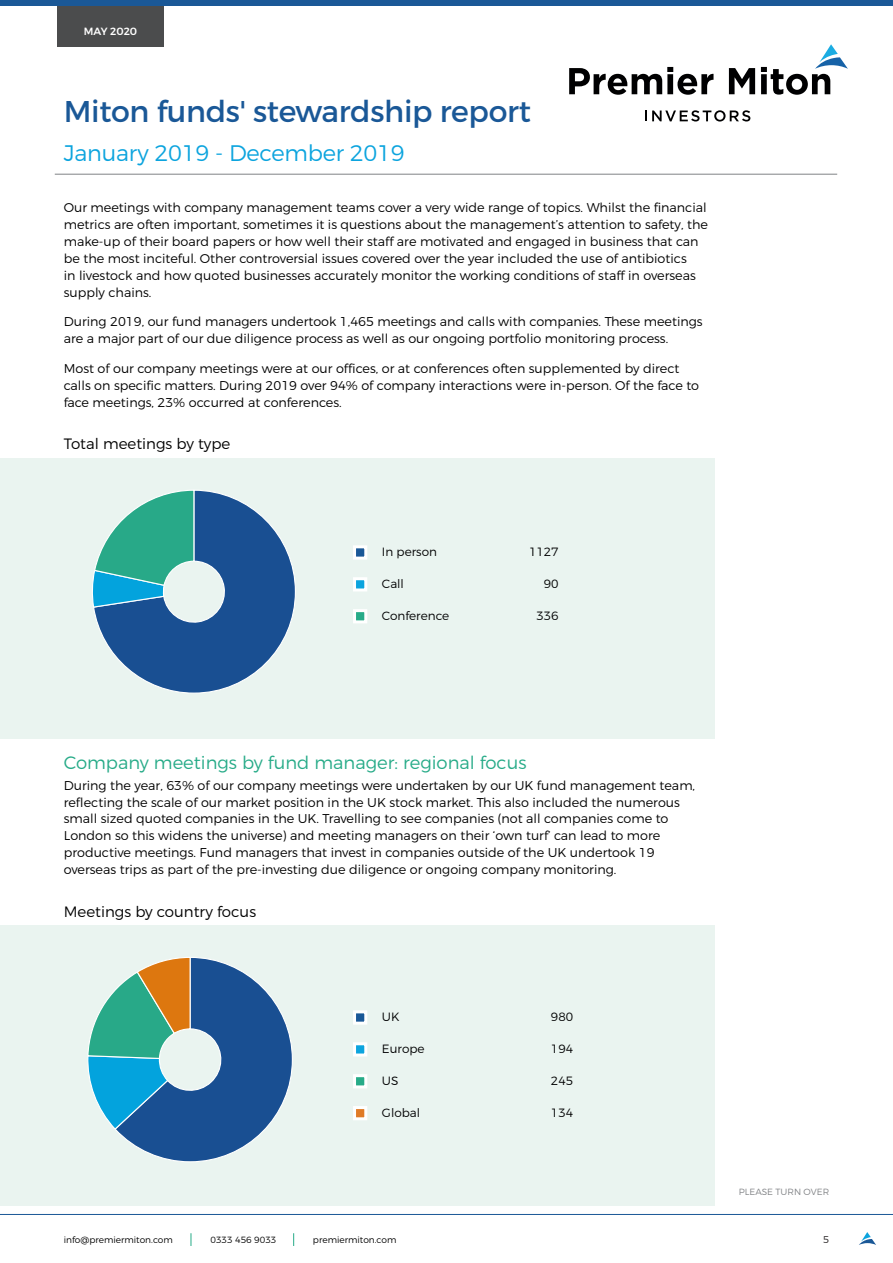
<style>
.page{position:relative;width:893px;height:1263px;background:#fff}
.page>*{position:absolute;margin:0;border:0;box-sizing:border-box;transform-origin:0 0}
.t1{font:30px "Montserrat";letter-spacing:-.01em;color:#1a5897}
.t2{font:300 22.5px "Montserrat";letter-spacing:-.01em;color:#0ca4de}
.t3{font:300 18px "Montserrat";color:#27ab88}
.Body_Bold_A4_Legal{font:300 15px "Montserrat";color:#000001}
.Body_Copy_A4_Legal{font:300 12.75px/16.8px "Montserrat";color:#000001}
.Body_Copy_A4_Legal-2{font:300 12px "Montserrat";color:#000001}
.t4{font:500 10.5px "Montserrat";color:#fff}
.t5{font:300 9.75px "Montserrat";color:#231f20}
.t6{font:300 9px "Montserrat";color:#000001}
.t7{font:300 9px "Montserrat";color:#808285}
</style>
<div class="page">
<svg style="left:569px;top:67px;width:144px;height:28px"></svg>
<svg style="left:729px;top:68px;width:26px;height:26px"></svg>
<svg style="left:761px;top:44px;width:87px;height:51px"></svg>
<svg style="left:645px;top:110px;width:105px;height:12px"></svg>
<svg style="left:859px;top:1232px;width:17px;height:13px"></svg>
<hr style="left:55px;top:174px;width:782px;height:1px;background:#808285">
<div style="left:57px;top:3px;width:107px;height:44px;background:#4b4c4d"></div>
<div style="left:0;top:0;width:893px;height:5px;background:#1a5897"></div>
<hr style="left:0;top:1214px;width:893px;height:1px;background:#1a5897">
<svg style="left:191px;top:1233px;width:1px;height:13px"></svg>
<svg style="left:293px;top:1233px;width:1px;height:13px"></svg>
<div style="left:0;top:458px;width:714px;height:281px;background:#eaf4f0"></div>
<svg style="left:92px;top:490px;width:204px;height:203px"></svg>
<div style="left:353px;top:545px;width:14px;height:15px;background:#1a5897;border:3px solid #fff"></div>
<div style="left:353px;top:577px;width:14px;height:14px;background:#0ca4de;border:3px solid #fff"></div>
<div style="left:353px;top:609px;width:14px;height:14px;background:#27ab88;border:3px solid #fff"></div>
<div style="left:0;top:925px;width:714px;height:281px;background:#eaf4f0"></div>
<svg style="left:87px;top:957px;width:206px;height:205px"></svg>
<div style="left:353px;top:1010px;width:14px;height:15px;background:#1a5897;border:3px solid #fff"></div>
<div style="left:353px;top:1042px;width:14px;height:14px;background:#0ca4de;border:3px solid #fff"></div>
<div style="left:353px;top:1074px;width:14px;height:14px;background:#27ab88;border:3px solid #fff"></div>
<div style="left:353px;top:1106px;width:14px;height:14px;background:#e07b27;border:3px solid #fff"></div>
<p class="t4" style="left:84px;top:25px;width:55px">MAY 2020</p>
<h1 class="t1" style="left:64px;top:93px;width:469px">Miton funds' stewardship report</h1>
<h2 class="t2" style="left:64px;top:139px;width:342px">January 2019 - December 2019</h2>
<p class="Body_Copy_A4_Legal" style="left:64px;top:199px;width:646px">Our meetings with company management teams cover a very wide range of topics. Whilst the financial metrics are often important, sometimes it is questions about the management’s attention to safety, the make-up of their board papers or how well their staff are motivated and engaged in business that can be the most inciteful. Other controversial issues covered over the year included the use of antibiotics<br>in livestock and how quoted businesses accurately monitor the working conditions of staff in overseas supply chains.</p>
<p class="Body_Copy_A4_Legal" style="left:64px;top:313px;width:640px">During 2019, our fund managers undertook 1,465 meetings and calls with companies. These meetings are a major part of our due diligence process as well as our ongoing portfolio monitoring process.</p>
<p class="Body_Copy_A4_Legal" style="left:64px;top:360px;width:637px">Most of our company meetings were at our offices, or at conferences often supplemented by direct calls on specific matters. During 2019 over 94% of company interactions were in-person. Of the face to face meetings, 23% occurred at conferences.</p>
<p class="Body_Bold_A4_Legal" style="left:64px;top:435px;width:168px">Total meetings by type</p>
<p class="Body_Copy_A4_Legal-2" style="left:382px;top:545px;width:57px">In person</p>
<p class="Body_Copy_A4_Legal-2" style="left:529px;top:545px;width:31px">1127</p>
<p class="Body_Copy_A4_Legal-2" style="left:382px;top:576px;width:23px">Call</p>
<p class="Body_Copy_A4_Legal-2" style="left:544px;top:576px;width:16px">90</p>
<p class="Body_Copy_A4_Legal-2" style="left:382px;top:608px;width:69px">Conference</p>
<p class="Body_Copy_A4_Legal-2" style="left:536px;top:608px;width:24px">336</p>
<p class="t3" style="left:64px;top:751px;width:464px">Company meetings by fund manager: regional focus</p>
<p class="Body_Copy_A4_Legal" style="left:64px;top:776px;width:633px">During the year, 63% of our company meetings were undertaken by our UK fund management team, reflecting the scale of our market position in the UK stock market. This also included the numerous small sized quoted companies in the UK. Travelling to see companies (not all companies come to London so this widens the universe) and meeting managers on their ‘own turf’ can lead to more productive meetings. Fund managers that invest in companies outside of the UK undertook 19 overseas trips as part of the pre-investing due diligence or ongoing company monitoring.</p>
<p class="Body_Bold_A4_Legal" style="left:64px;top:902px;width:194px">Meetings by country focus</p>
<p class="Body_Copy_A4_Legal-2" style="left:382px;top:1010px;width:19px">UK</p>
<p class="Body_Copy_A4_Legal-2" style="left:551px;top:1010px;width:24px">980</p>
<p class="Body_Copy_A4_Legal-2" style="left:382px;top:1041px;width:44px">Europe</p>
<p class="Body_Copy_A4_Legal-2" style="left:551px;top:1041px;width:24px">194</p>
<p class="Body_Copy_A4_Legal-2" style="left:382px;top:1073px;width:18px">US</p>
<p class="Body_Copy_A4_Legal-2" style="left:551px;top:1073px;width:24px">245</p>
<p class="Body_Copy_A4_Legal-2" style="left:382px;top:1105px;width:40px">Global</p>
<p class="Body_Copy_A4_Legal-2" style="left:551px;top:1105px;width:24px">134</p>
<p class="t6" style="left:64px;top:1234px;width:111px">info@premiermiton.com</p>
<p class="t6" style="left:210px;top:1234px;width:68px">0333 456 9033</p>
<p class="t6" style="left:313px;top:1234px;width:85px">premiermiton.com</p>
<p class="t7" style="left:739px;top:1186px;width:92px">PLEASE TURN OVER</p>
<p class="t5" style="left:823px;top:1233px;width:8px">5</p>
</div>
